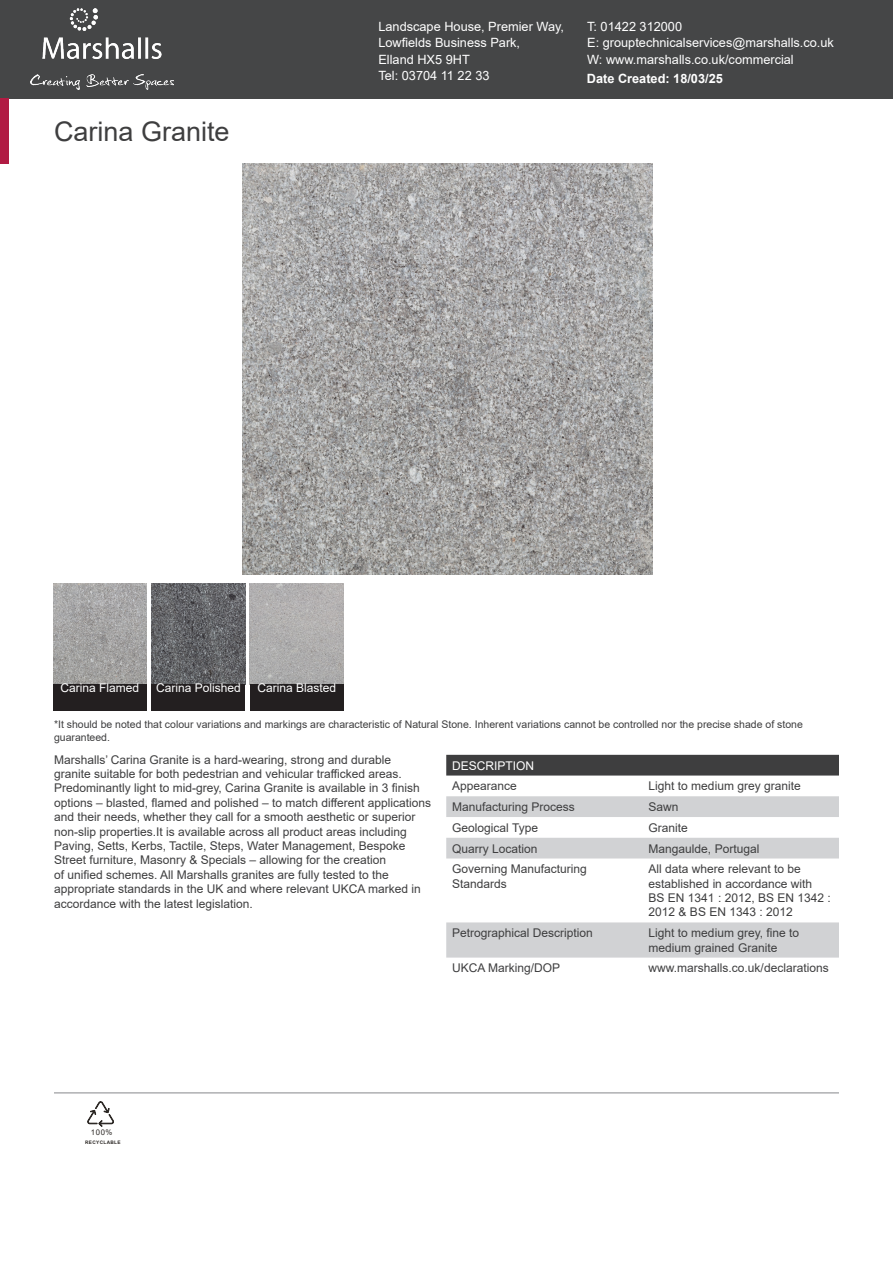
<style>
.page{position:relative;width:893px;height:1263px;background:#fff}
.page>*{position:absolute;margin:0;border:0;box-sizing:border-box;transform-origin:0 0}
.Column_1{font:27px "Arial";color:#3e3e3f}
.Address{font:12.75px "Arial";color:#fff}
.t1{font:700 12.75px "Arial";color:#fff}
.Column_1-2{font:12px/14.4px "Arial";color:#3e3e3f}
.Table_Header{font:12px "Arial";color:#fff}
.Column_1-3{font:10.5px/12.6px "Arial";color:#3e3e3f}
.t2{font:7.8px "Arial";color:#2d2926}
.t3{font:700 4.8px "Arial";letter-spacing:.075em;color:#2d2926}
</style>
<div class="page">
<div style="left:0;top:0;width:893px;height:98px;background:#454647"></div>
<img style="left:31px;top:9px;width:143px;height:81px">
<div style="left:446px;top:755px;width:393px;height:20px;background:#3e3e3f"></div>
<svg style="left:446px;top:796px;width:393px;height:161px"></svg>
<hr style="left:54px;top:1092px;width:785px;height:1px;background:#939598">
<svg style="left:87px;top:1101px;width:27px;height:26px"></svg>
<div style="left:0;top:98px;width:9px;height:66px;background:#b11b43"></div>
<img style="left:242px;top:164px;width:410px;height:411px">
<img style="left:53px;top:583px;width:94px;height:101px">
<img style="left:151px;top:583px;width:94px;height:101px">
<img style="left:250px;top:583px;width:94px;height:101px">
<div style="left:53px;top:684px;width:94px;height:27px;background:#231f20"></div>
<div style="left:151px;top:684px;width:94px;height:27px;background:#231f20"></div>
<div style="left:250px;top:684px;width:94px;height:27px;background:#231f20"></div>
<p class="Column_1" style="left:54px;top:113px;width:177px">Carina Granite</p>
<p class="Address" style="left:378px;top:17px;width:187px">Landscape House, Premier Way,</p>
<p class="Address" style="left:378px;top:34px;width:143px">Lowfields Business Park,</p>
<p class="Address" style="left:378px;top:50px;width:93px">Elland HX5 9HT</p>
<p class="Address" style="left:378px;top:67px;width:113px">Tel: 03704 11 22 33</p>
<p class="Address" style="left:587px;top:17px;width:96px">T: 01422 312000</p>
<p class="Address" style="left:587px;top:34px;width:248px">E: grouptechnicalservices@marshalls.co.uk</p>
<p class="Address" style="left:587px;top:50px;width:208px">W: www.marshalls.co.uk/commercial</p>
<p class="t1" style="left:587px;top:69px;width:138px">Date Created: 18/03/25</p>
<p class="Table_Header" style="left:61px;top:680px;width:80px">Carina Flamed</p>
<p class="Table_Header" style="left:156px;top:680px;width:86px">Carina Polished</p>
<p class="Table_Header" style="left:257px;top:680px;width:80px">Carina Blasted</p>
<p class="Column_1-3" style="left:54px;top:718px;width:750px">*It should be noted that colour variations and markings are characteristic of Natural Stone. Inherent variations cannot be controlled nor the precise shade of stone guaranteed.</p>
<p class="Column_1-2" style="left:54px;top:752px;width:379px">Marshalls’ Carina Granite is a hard-wearing, strong and durable<br>granite suitable for both pedestrian and vehicular trafficked areas.<br>Predominantly light to mid-grey, Carina Granite is available in 3 finish options – blasted, flamed and polished – to match different applications and their needs, whether they call for a smooth aesthetic or superior non-slip properties.It is available across all product areas including Paving, Setts, Kerbs, Tactile, Steps, Water Management, Bespoke Street furniture, Masonry &amp; Specials – allowing for the creation<br>of unified schemes. All Marshalls granites are fully tested to the appropriate standards in the UK and where relevant UKCA marked in accordance with the latest legislation.</p>
<p class="Table_Header" style="left:452px;top:757px;width:84px">DESCRIPTION</p>
<p class="Column_1-2" style="left:452px;top:779px;width:66px">Appearance</p>
<p class="Column_1-2" style="left:649px;top:779px;width:154px">Light to medium grey granite</p>
<p class="Column_1-2" style="left:452px;top:799px;width:124px">Manufacturing Process</p>
<p class="Column_1-2" style="left:649px;top:799px;width:32px">Sawn</p>
<p class="Column_1-2" style="left:452px;top:820px;width:87px">Geological Type</p>
<p class="Column_1-2" style="left:649px;top:820px;width:41px">Granite</p>
<p class="Column_1-2" style="left:452px;top:841px;width:87px">Quarry Location</p>
<p class="Column_1-2" style="left:649px;top:841px;width:112px">Mangaulde, Portugal</p>
<p class="Column_1-2" style="left:452px;top:862px;width:136px">Governing Manufacturing<br>Standards</p>
<p class="Column_1-2" style="left:649px;top:862px;width:184px">All data where relevant to be established in accordance with<br>BS EN 1341 : 2012, BS EN 1342 :<br>2012 &amp; BS EN 1343 : 2012</p>
<p class="Column_1-2" style="left:452px;top:926px;width:142px">Petrographical Description</p>
<p class="Column_1-2" style="left:649px;top:926px;width:152px">Light to medium grey, fine to medium grained Granite</p>
<p class="Column_1-2" style="left:452px;top:961px;width:110px">UKCA Marking/DOP</p>
<p class="Column_1-2" style="left:649px;top:961px;width:182px">www.marshalls.co.uk/declarations</p>
<p class="t2" style="left:91px;top:1127px;width:23px">100%</p>
<p class="t3" style="left:85px;top:1139px;width:37px">RECYCLABLE</p>
</div>
